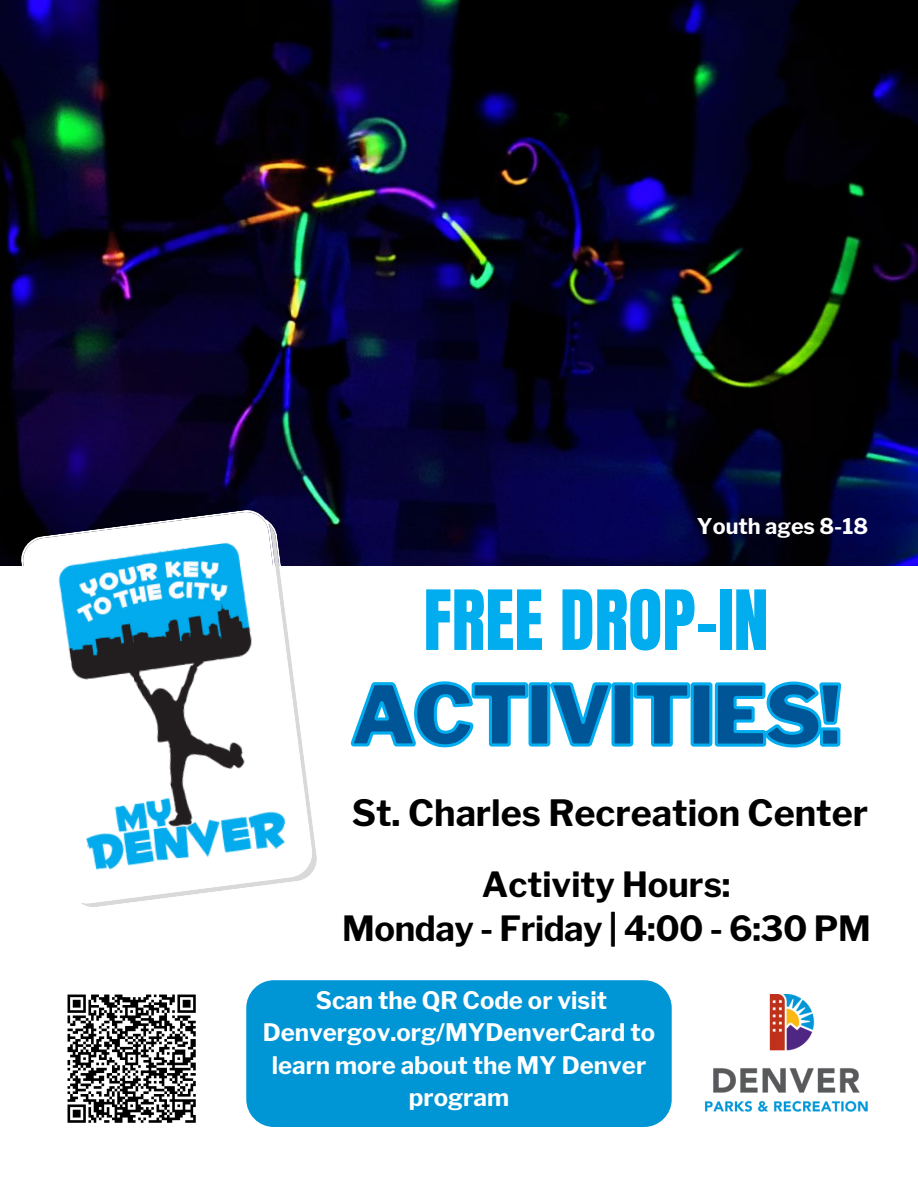
<style>
.page{position:relative;width:918px;height:1188px;background:#fff}
.page>*{position:absolute;margin:0;border:0;box-sizing:border-box;transform-origin:0 0}
.t1{font:900 82.5px "Libre Franklin";letter-spacing:-.04em;color:#005596}
.t2{font:70.5px "Anton";color:#01adee}
.t3{font:700 36px "Libre Franklin";color:#000}
.t4{font:700 34.5px/43.8px "Libre Franklin";letter-spacing:-.015em;color:#000;text-align:center}
.t5{font:700 24px/32.7px "Libre Franklin";color:#fff;text-align:center}
.t6{font:700 21.6px "Libre Franklin";color:#fff}
</style>
<div class="page">
<svg style="left:68px;top:995px;width:128px;height:128px"></svg>
<img style="left:704px;top:995px;width:164px;height:117px">
<img style="left:0;top:0;width:918px;height:566px">
<svg style="left:20px;top:509px;width:300px;height:398px"></svg>
<img style="left:51px;top:540px;width:237px;height:333px">
<div style="left:246px;top:980px;width:426px;height:147px;background:#0096d6;border-radius:28px"></div>
<svg style="left:350px;top:681px;width:492px;height:67px"></svg>
<h3 class="t6" style="left:697px;top:513px;width:173px">Youth ages 8-18</h3>
<p class="t2" style="left:424px;top:570px;width:347px">FREE DROP-IN</p>
<h1 class="t1" style="left:350px;top:665px;width:493px">ACTIVITIES!</h1>
<h3 class="t3" style="left:352px;top:791px;width:518px">St. Charles Recreation Center</h3>
<p class="t4" style="left:342px;top:863px;width:530px">Activity Hours:<br>Monday - Friday | 4:00 - 6:30 PM</p>
<h1 class="t5" style="left:263px;top:984px;width:394px">Scan the QR Code or visit<br>Denvergov.org/MYDenverCard to learn more about the MY Denver program</h1>
</div>
